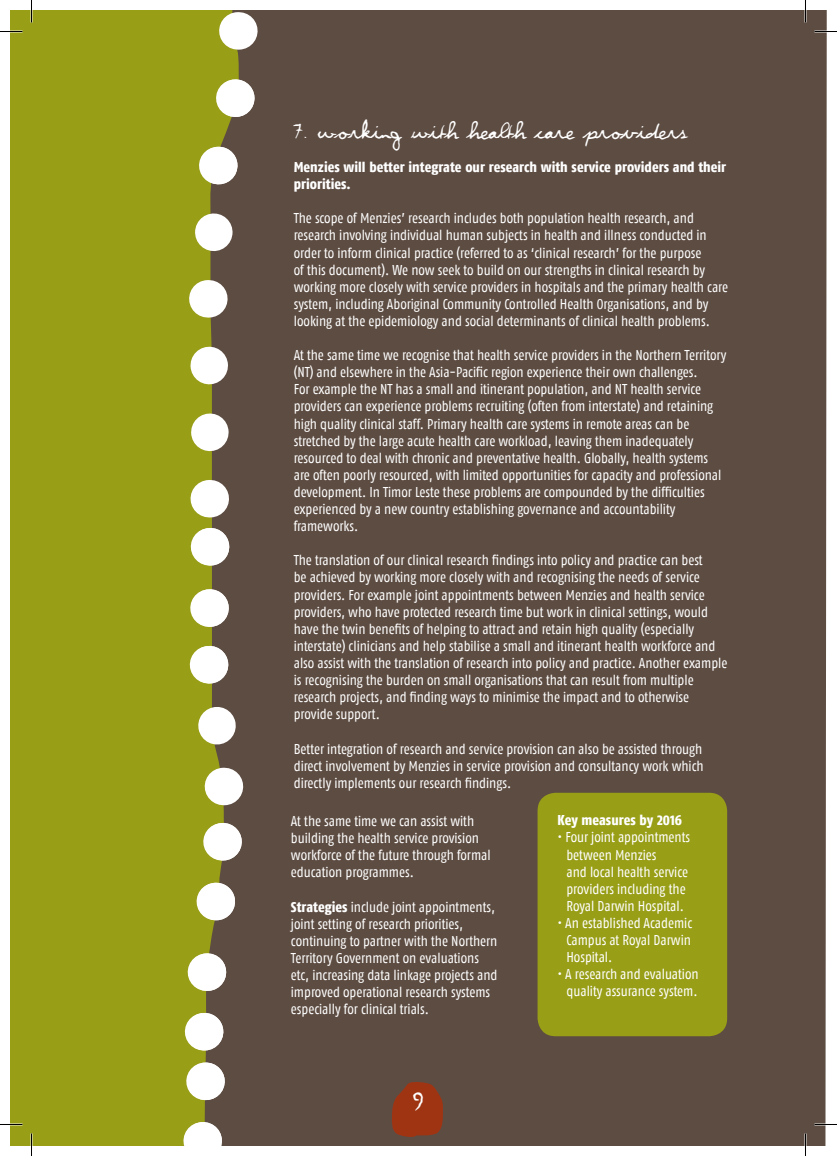
<style>
.page{position:relative;width:837px;height:1156px;background:#fff}
.page>*{position:absolute;margin:0;border:0;box-sizing:border-box;transform-origin:0 0}
.t1{font:26.25px "Violation";color:#fff}
.t2{font:20.25px "Violation";color:#fff}
.t3{font:14.25px/17.1px "Fago Co";color:#fff}
.t4{font:800 14.25px/17.1px "Fago Co Lf";color:#fff}
.s1{font-family:"Fago Co Lf";font-weight:800}
</style>
<div class="page">
<div style="left:10px;top:10px;width:794px;height:1136px;background:#989e16"></div>
<div style="left:203px;top:10px;width:624px;height:1136px;background:#5d4c42"></div>
<svg style="left:189px;top:25px;width:88px;height:281px"></svg>
<hr style="left:239px;top:12px;width:1px;height:38px;background:#fff">
<hr style="left:236px;top:79px;width:1px;height:38px;background:#fff">
<hr style="left:219px;top:147px;width:1px;height:37px;background:#fff">
<hr style="left:209px;top:280px;width:1px;height:38px;background:#fff">
<svg style="left:183px;top:328px;width:82px;height:818px"></svg>
<div style="left:537px;top:793px;width:190px;height:243px;background:#989e16;border-radius:18px"></div>
<svg style="left:391px;top:1081px;width:52px;height:58px;background:#90391d"></svg>
<hr style="left:0;top:1123px;width:22px;height:2px;background:#fff">
<hr style="left:814px;top:1123px;width:23px;height:2px;background:#fff">
<hr style="left:804px;top:0;width:2px;height:22px;background:#fff">
<hr style="left:804px;top:1133px;width:2px;height:23px;background:#fff">
<svg style="left:0;top:31px;width:22px;height:1px"></svg>
<svg style="left:814px;top:31px;width:23px;height:1px"></svg>
<svg style="left:0;top:1124px;width:22px;height:1px"></svg>
<svg style="left:814px;top:1124px;width:23px;height:1px"></svg>
<svg style="left:31px;top:0;width:1px;height:22px"></svg>
<svg style="left:31px;top:1133px;width:1px;height:23px"></svg>
<svg style="left:805px;top:0;width:1px;height:22px"></svg>
<svg style="left:805px;top:1133px;width:1px;height:23px"></svg>
<h2 class="t2" style="left:294px;top:119px;width:394px">7. Working with health care providers</h2>
<p class="t4" style="left:294px;top:158px;width:434px">Menzies will better integrate our research with service providers and their priorities.</p>
<p class="t3" style="left:294px;top:210px;width:436px">The scope of Menzies’ research includes both population health research, and research involving individual human subjects in health and illness conducted in order to inform clinical practice (referred to as ‘clinical research’ for the purpose<br>of this document). We now seek to build on our strengths in clinical research by working more closely with service providers in hospitals and the primary health care system, including Aboriginal Community Controlled Health Organisations, and by looking at the epidemiology and social determinants of clinical health problems.</p>
<p class="t3" style="left:294px;top:346px;width:434px">At the same time we recognise that health service providers in the Northern Territory (NT) and elsewhere in the Asia-Pacific region experience their own challenges.<br>For example the NT has a small and itinerant population, and NT health service providers can experience problems recruiting (often from interstate) and retaining high quality clinical staff. Primary health care systems in remote areas can be stretched by the large acute health care workload, leaving them inadequately resourced to deal with chronic and preventative health. Globally, health systems are often poorly resourced, with limited opportunities for capacity and professional development. In Timor Leste these problems are compounded by the difficulties experienced by a new country establishing governance and accountability frameworks.</p>
<p class="t3" style="left:294px;top:552px;width:435px">The translation of our clinical research findings into policy and practice can best<br>be achieved by working more closely with and recognising the needs of service providers. For example joint appointments between Menzies and health service providers, who have protected research time but work in clinical settings, would have the twin benefits of helping to attract and retain high quality (especially interstate) clinicians and help stabilise a small and itinerant health workforce and also assist with the translation of research into policy and practice. Another example is recognising the burden on small organisations that can result from multiple research projects, and finding ways to minimise the impact and to otherwise provide support.</p>
<p class="t3" style="left:294px;top:740px;width:411px;text-align:justify">Better integration of research and service provision can also be assisted through direct involvement by Menzies in service provision and consultancy work which directly implements our research findings.</p>
<p class="t3" style="left:291px;top:812px;width:201px">At the same time we can assist with building the health service provision workforce of the future through formal education programmes.</p>
<p class="t3" style="left:291px;top:898px;width:208px"><span class="s1">Strategies</span> include joint appointments, joint setting of research priorities, continuing to partner with the Northern Territory Government on evaluations etc, increasing data linkage projects and improved operational research systems especially for clinical trials.</p>
<p class="t4" style="left:557px;top:811px;width:126px">Key measures by 2016</p>
<p class="t3" style="left:566px;top:829px;width:125px;text-indent:-9px">• Four joint appointments between Menzies<br>and local health service providers including the<br>Royal Darwin Hospital.</p>
<p class="t3" style="left:566px;top:914px;width:127px;text-align:justify;text-indent:-9px">• An established Academic Campus at Royal Darwin Hospital.</p>
<p class="t3" style="left:557px;top:965px;width:143px;text-align:center">• A research and evaluation quality assurance system.</p>
<h1 class="t1" style="left:412px;top:1085px;width:14px">9</h1>
</div>
